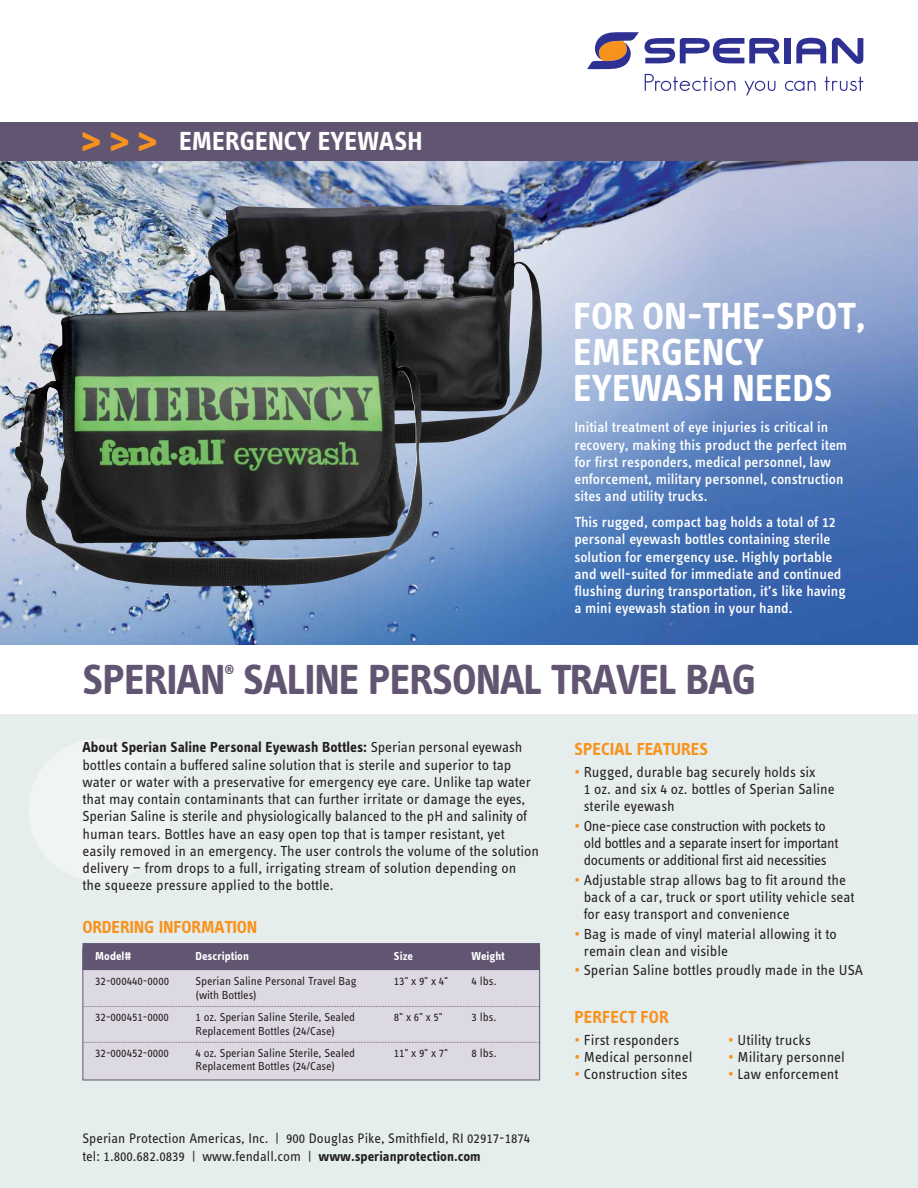
<style>
.page{position:relative;width:918px;height:1188px;background:#fff}
.page>*{position:absolute;margin:0;border:0;box-sizing:border-box;transform-origin:0 0}
.t1{font:45px "Info Text Bold Tf";color:#f7931d}
.t2{font:43.5px "Info Text Bold Tf";letter-spacing:-.025em;color:#625572}
.t3{font:39px/36px "Info Text Bold Tf";color:#fff}
.t4{font:27px "Info Text Bold Tf";color:#fff}
.t5{font:18px "Info Text Bold Tf";letter-spacing:-.01em;color:#f7931d}
.t6{font:15px/17.2px "Info Text Regular Tf";color:#231f20}
.t7{font:15px/17.2px "Info Text Medium Tf";color:#fff}
.t8{font:15px/17.2px "Info Text Regular Tf";letter-spacing:-.025em;color:#231f20}
.t9{font:15px "Info Text Bold Tf";color:#231f20}
.t10{font:14.25px/18px "Info Text Regular Tf";color:#231f20}
.t11{font:13.5px "Info Text Bold Tf";color:#625572}
.t12{font:12px "Info Text Regular Tf";letter-spacing:-.01em;color:#231f20}
.t13{font:12px "Info Text Bold Tf";color:#fff}
.s1{font-family:"Info Text Regular Tf"}
.s2{font-family:"Info Text Bold Tf"}
.s3{color:#f7931d}
</style>
<div class="page">
<div style="left:0;top:696px;width:918px;height:492px;background:#e6eded"></div>
<div style="left:28px;top:739px;width:143px;height:143px;background:#f0f4f4;border-radius:50%"></div>
<img style="left:0;top:161px;width:918px;height:484px">
<div style="left:83px;top:948px;width:456px;height:132px;background:#dcd9e3"></div>
<div style="left:82px;top:948px;width:458px;height:132px;border:1px solid #625572"></div>
<div style="left:82px;top:943px;width:458px;height:27px;background:#625572"></div>
<svg style="left:83px;top:1006px;width:457px;height:1px"></svg>
<svg style="left:83px;top:1042px;width:457px;height:1px"></svg>
<img style="left:180px;top:205px;width:362px;height:240px">
<img style="left:15px;top:307px;width:407px;height:280px">
<div style="left:0;top:122px;width:918px;height:39px;background:#625572"></div>
<div style="left:0;top:645px;width:918px;height:68px;background:#fff"></div>
<svg style="left:587px;top:32px;width:276px;height:63px"></svg>
<h1 class="t1" style="left:81px;top:125px;width:79px">&gt; &gt; &gt;</h1>
<h3 class="t4" style="left:179px;top:131px;width:245px">EMERGENCY EYEWASH</h3>
<h3 class="t3" style="left:573px;top:301px;width:294px">FOR ON-THE-SPOT,<br>EMERGENCY<br>EYEWASH NEEDS</h3>
<p class="t7" style="left:574px;top:420px;width:274px">Initial treatment of eye injuries is critical in recovery, making this product the perfect item for first responders, medical personnel, law enforcement, military personnel, construction sites and utility trucks.</p>
<p class="t7" style="left:574px;top:515px;width:273px">This rugged, compact bag holds a total of 12 personal eyewash bottles containing sterile solution for emergency use. Highly portable and well-suited for immediate and continued flushing during transportation, it’s like having a mini eyewash station in your hand.</p>
<h2 class="t2" style="left:82px;top:663px;width:675px">SPERIAN SALINE PERSONAL TRAVEL BAG</h2>
<p class="t11" style="left:224px;top:665px;width:11px">®</p>
<p class="t9" style="left:82px;top:742px;width:441px">About Sperian Saline Personal Eyewash Bottles: <span class="s1">Sperian personal eyewash</span></p>
<p class="t6" style="left:82px;top:757px;width:458px">bottles contain a buffered saline solution that is sterile and superior to tap water or water with a preservative for emergency eye care. Unlike tap water that may contain contaminants that can further irritate or damage the eyes, Sperian Saline is sterile and physiologically balanced to the pH and salinity of human tears. Bottles have an easy open top that is tamper resistant, yet easily removed in an emergency. The user controls the volume of the solution delivery — from drops to a full, irrigating stream of solution depending on<br>the squeeze pressure applied to the bottle.</p>
<p class="t5" style="left:82px;top:921px;width:176px">ORDERING INFORMATION</p>
<p class="t13" style="left:95px;top:952px;width:38px">Model#</p>
<p class="t13" style="left:196px;top:952px;width:55px">Description</p>
<p class="t13" style="left:394px;top:952px;width:21px">Size</p>
<p class="t13" style="left:471px;top:952px;width:35px">Weight</p>
<p class="t12" style="left:95px;top:977px;width:75px">32-000440-0000</p>
<p class="t12" style="left:196px;top:977px;width:163px">Sperian Saline Personal Travel Bag</p>
<p class="t12" style="left:394px;top:977px;width:56px">13" x 9" x 4"</p>
<p class="t12" style="left:472px;top:977px;width:26px">4 lbs.</p>
<p class="t12" style="left:196px;top:991px;width:63px">(with Bottles)</p>
<p class="t12" style="left:95px;top:1013px;width:75px">32-000451-0000</p>
<p class="t12" style="left:195px;top:1013px;width:161px">1 oz. Sperian Saline Sterile, Sealed</p>
<p class="t12" style="left:394px;top:1013px;width:51px">8" x 6" x 5"</p>
<p class="t12" style="left:472px;top:1013px;width:26px">3 lbs.</p>
<p class="t12" style="left:196px;top:1026px;width:141px">Replacement Bottles (24/Case)</p>
<p class="t12" style="left:95px;top:1048px;width:75px">32-000452-0000</p>
<p class="t12" style="left:195px;top:1048px;width:161px">4 oz. Sperian Saline Sterile, Sealed</p>
<p class="t12" style="left:394px;top:1048px;width:56px">11" x 9" x 7"</p>
<p class="t12" style="left:472px;top:1048px;width:26px">8 lbs.</p>
<p class="t12" style="left:196px;top:1062px;width:141px">Replacement Bottles (24/Case)</p>
<p class="t10" style="left:82px;top:1130px;width:449px">Sperian Protection Americas, Inc. | 900 Douglas Pike, Smithfield, RI 02917-1874 tel: 1.800.682.0839 | www.fendall.com | <span class="s2">www.sperianprotection.com</span></p>
<p class="t5" style="left:574px;top:743px;width:135px">SPECIAL FEATURES</p>
<p class="t6" style="left:584px;top:764px;width:252px;text-indent:-9px"><span class="s3">•</span> Rugged, durable bag securely holds six<br>1 oz. and six 4 oz. bottles of Sperian Saline sterile eyewash</p>
<p class="t8" style="left:584px;top:818px;width:256px;text-indent:-9px"><span class="s3">•</span> One-piece case construction with pockets to old bottles and a separate insert for important documents or additional first aid necessities</p>
<p class="t6" style="left:584px;top:872px;width:272px;text-indent:-9px"><span class="s3">•</span> Adjustable strap allows bag to fit around the back of a car, truck or sport utility vehicle seat for easy transport and convenience</p>
<p class="t6" style="left:584px;top:926px;width:255px;text-indent:-9px"><span class="s3">•</span> Bag is made of vinyl material allowing it to remain clean and visible</p>
<p class="t6" style="left:574px;top:963px;width:290px"><span class="s3">•</span> Sperian Saline bottles proudly made in the USA</p>
<p class="t5" style="left:574px;top:1011px;width:96px">PERFECT FOR</p>
<p class="t6" style="left:574px;top:1033px;width:106px"><span class="s3">•</span> First responders</p>
<p class="t6" style="left:574px;top:1050px;width:119px"><span class="s3">•</span> Medical personnel</p>
<p class="t6" style="left:574px;top:1067px;width:115px"><span class="s3">•</span> Construction sites</p>
<p class="t6" style="left:728px;top:1033px;width:84px"><span class="s3">•</span> Utility trucks</p>
<p class="t6" style="left:728px;top:1050px;width:118px"><span class="s3">•</span> Military personnel</p>
<p class="t6" style="left:728px;top:1067px;width:112px"><span class="s3">•</span> Law enforcement</p>
</div>
